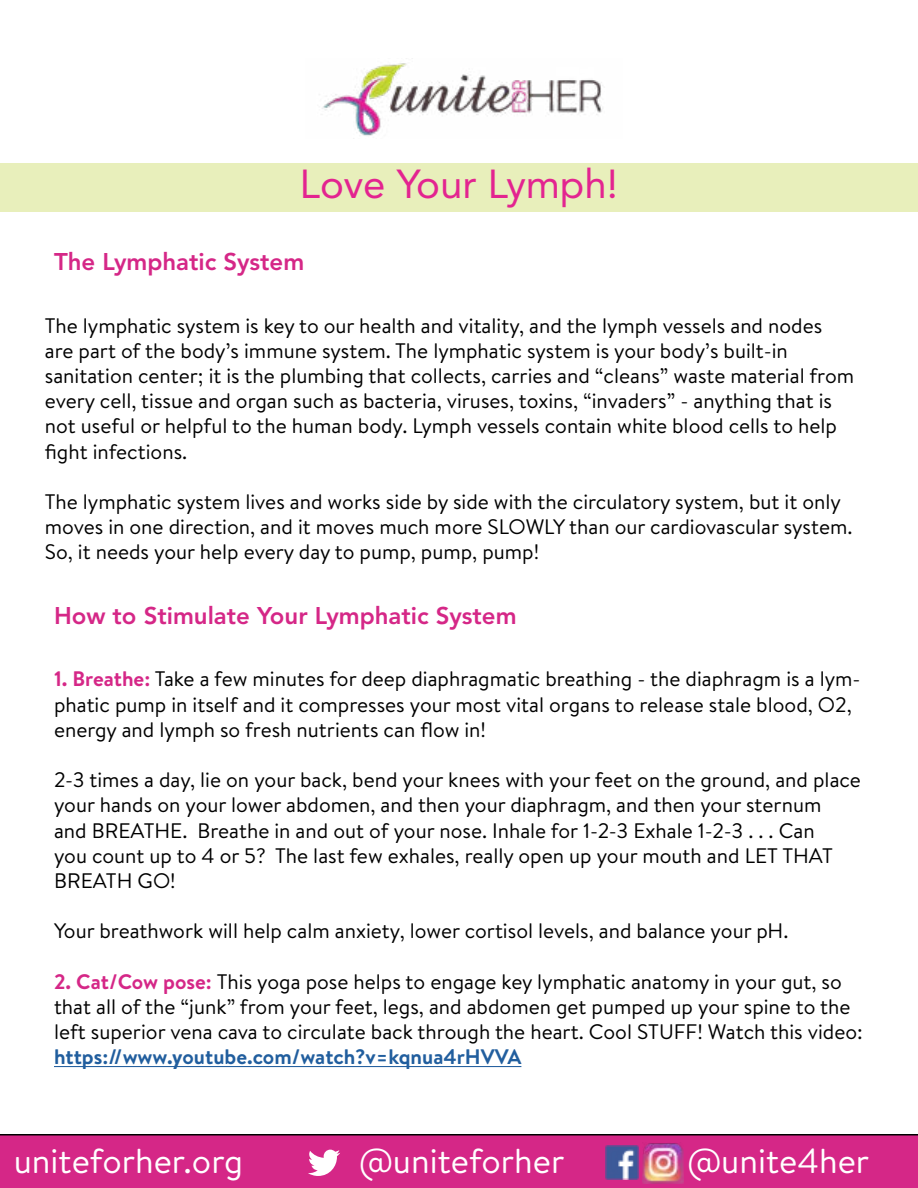
<style>
.page{position:relative;width:918px;height:1188px;background:#fff}
.page>*{position:absolute;margin:0;border:0;box-sizing:border-box;transform-origin:0 0}
.t1{font:40.2px "Avenir LT Std";color:#e32490}
.t2{font:34.65px "Brandon Text";color:#fff}
.t3{font:800 24px "Avenir LT Std";color:#d52787}
.t4{font:21px/25.2px "Brandon Text";color:#000}
.t5{font:700 21px "Brandon Text";color:#215e9e}
.s1{font-weight:700;color:#d52787}
</style>
<div class="page">
<div style="left:0;top:1134px;width:918px;height:54px;background:#d52787"></div>
<img style="left:322px;top:58px;width:281px;height:78px">
<div style="left:0;top:163px;width:918px;height:49px;background:#e8efbb"></div>
<svg style="left:308px;top:1150px;width:32px;height:26px"></svg>
<img style="left:605px;top:1146px;width:34px;height:34px">
<img style="left:642px;top:1142px;width:42px;height:41px">
<hr style="left:54px;top:1066px;width:467px;height:1px;background:#215e9e">
<h1 class="t1" style="left:300px;top:161px;width:320px">Love Your Lymph!</h1>
<p class="t3" style="left:54px;top:248px;width:252px">The Lymphatic System</p>
<p class="t4" style="left:45px;top:312px;width:811px">The lymphatic system is key to our health and vitality, and the lymph vessels and nodes are part of the body’s immune system. The lymphatic system is your body’s built-in sanitation center; it is the plumbing that collects, carries and “cleans” waste material from every cell, tissue and organ such as bacteria, viruses, toxins, “invaders” - anything that is not useful or helpful to the human body. Lymph vessels contain white blood cells to help fight infections.</p>
<p class="t4" style="left:45px;top:488px;width:809px">The lymphatic system lives and works side by side with the circulatory system, but it only moves in one direction, and it moves much more SLOWLY than our cardiovascular system.<br>So, it needs your help every day to pump, pump, pump!</p>
<p class="t3" style="left:54px;top:601px;width:464px">How to Stimulate Your Lymphatic System</p>
<p class="t4" style="left:54px;top:666px;width:808px"><span class="s1">1. Breathe:</span> Take a few minutes for deep diaphragmatic breathing - the diaphragm is a lym&shy;phatic pump in itself and it compresses your most vital organs to release stale blood, O2, energy and lymph so fresh nutrients can flow in!</p>
<p class="t4" style="left:54px;top:767px;width:808px">2-3 times a day, lie on your back, bend your knees with your feet on the ground, and place your hands on your lower abdomen, and then your diaphragm, and then your sternum<br>and BREATHE. Breathe in and out of your nose. Inhale for 1-2-3 Exhale 1-2-3 . . . Can<br>you count up to 4 or 5? The last few exhales, really open up your mouth and LET THAT BREATH GO!</p>
<p class="t4" style="left:54px;top:918px;width:736px">Your breathwork will help calm anxiety, lower cortisol levels, and balance your pH.</p>
<p class="t4" style="left:54px;top:968px;width:810px"><span class="s1">2. Cat/Cow pose:</span> This yoga pose helps to engage key lymphatic anatomy in your gut, so that all of the “junk” from your feet, legs, and abdomen get pumped up your spine to the left superior vena cava to circulate back through the heart. Cool STUFF! Watch this video:</p>
<p class="t5" style="left:54px;top:1043px;width:469px">https://www.youtube.com/watch?v=kqnua4rHVVA</p>
<h2 class="t2" style="left:14px;top:1137px;width:231px">uniteforher.org</h2>
<h2 class="t2" style="left:359px;top:1137px;width:207px">@uniteforher</h2>
<h2 class="t2" style="left:687px;top:1137px;width:184px">@unite4her</h2>
</div>
